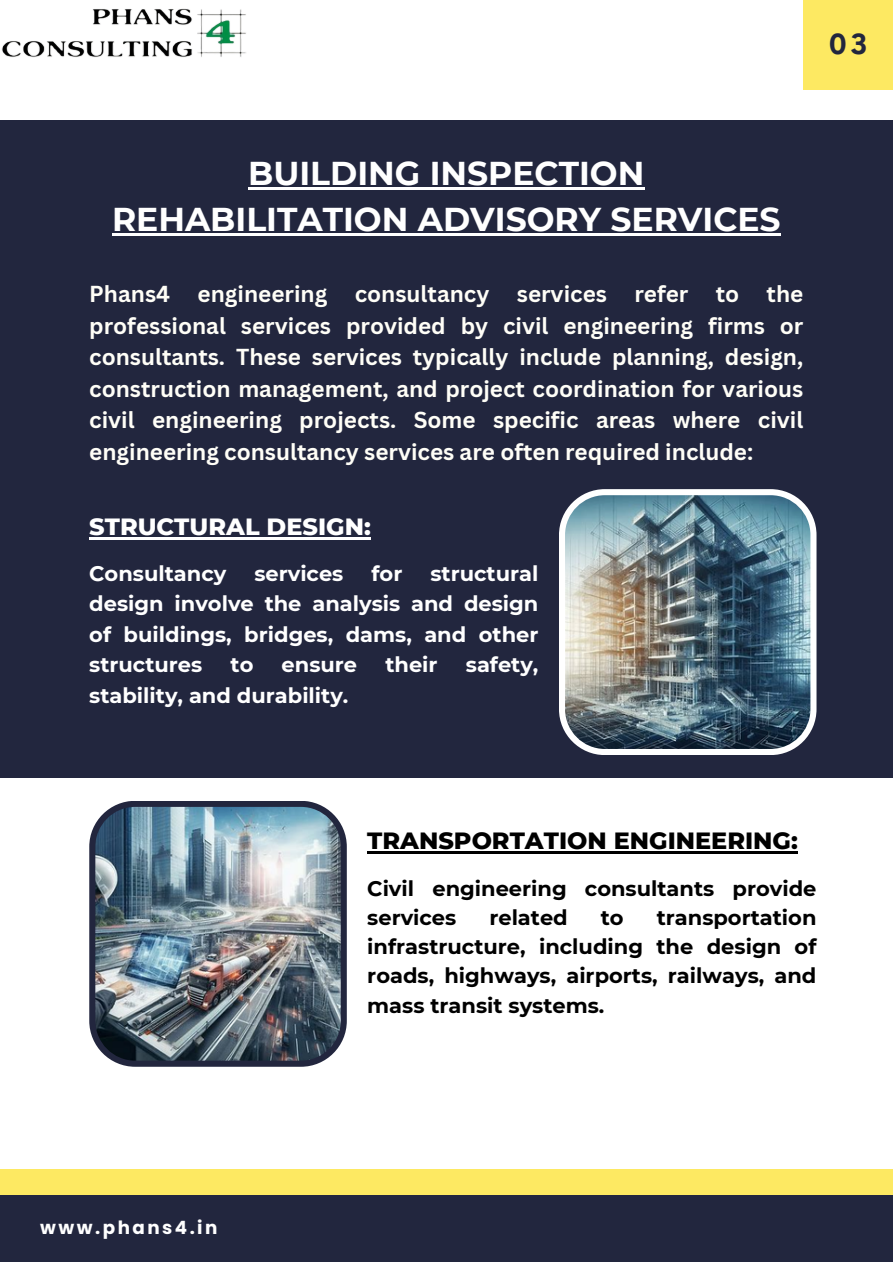
<style>
.page{position:relative;width:893px;height:1264px;background:#fff}
.page>*{position:absolute;margin:0;border:0;box-sizing:border-box;transform-origin:0 0}
.t1{font:700 33px "Montserrat";color:#fff}
.t2{font:700 27px "Nourd";color:#22263e}
.t3{font:800 24px "Montserrat";color:#000}
.t4{font:800 24px "Montserrat";color:#fff}
.t5{font:700 22.5px/31.5px "Canva Sans";color:#fffef7;text-align:justify}
.t6{font:700 21px/29.2px "Montserrat";color:#000}
.t7{font:700 21px/30.3px "Montserrat";color:#fff;text-align:justify}
.t8{font:700 18.3px "Poppins";letter-spacing:.135em;color:#fff}
</style>
<div class="page">
<div style="left:0;top:120px;width:892px;height:657px;background:#22263e"></div>
<div style="left:803px;top:0;width:89px;height:89px;background:#fde962"></div>
<img style="left:559px;top:489px;width:257px;height:266px">
<img style="left:89px;top:801px;width:258px;height:265px">
<div style="left:0;top:1194px;width:892px;height:68px;background:#22263e"></div>
<div style="left:0;top:1168px;width:892px;height:26px;background:#fde962"></div>
<img style="left:1px;top:8px;width:245px;height:49px">
<hr style="left:89px;top:537px;width:282px;height:2px;background:#fff">
<hr style="left:367px;top:851px;width:430px;height:2px;background:#000">
<hr style="left:248px;top:187px;width:396px;height:3px;background:#fff">
<hr style="left:112px;top:234px;width:668px;height:2px;background:#fff">
<p class="t2" style="left:828px;top:27px;width:40px">03</p>
<p class="t1" style="left:248px;top:153px;width:397px">BUILDING INSPECTION</p>
<p class="t1" style="left:112px;top:199px;width:670px">REHABILITATION ADVISORY SERVICES</p>
<p class="t5" style="left:89px;top:278px;width:715px">Phans4 engineering consultancy services refer to the professional services provided by civil engineering firms or consultants. These services typically include planning, design, construction management, and project coordination for various civil engineering projects. Some specific areas where civil engineering consultancy services are often required include:</p>
<p class="t4" style="left:89px;top:511px;width:283px">STRUCTURAL DESIGN:</p>
<p class="t7" style="left:89px;top:558px;width:138px">Consultancy</p>
<p class="t7" style="left:254px;top:558px;width:91px">services</p>
<p class="t7" style="left:371px;top:558px;width:32px">for</p>
<p class="t7" style="left:89px;top:558px;width:450px;text-indent:341px">structural design involve the analysis and design of buildings, bridges, dams, and other structures</p>
<p class="t7" style="left:230px;top:649px;width:24px">to</p>
<p class="t7" style="left:281px;top:649px;width:77px">ensure</p>
<p class="t7" style="left:385px;top:649px;width:54px">their</p>
<p class="t7" style="left:466px;top:649px;width:74px">safety,</p>
<p class="t7" style="left:89px;top:680px;width:261px">stability, and durability.</p>
<p class="t3" style="left:367px;top:826px;width:432px">TRANSPORTATION ENGINEERING:</p>
<p class="t6" style="left:367px;top:873px;width:450px">Civil engineering consultants provide services</p>
<p class="t6" style="left:367px;top:902px;width:450px;text-align:justify;text-indent:289px">transportation infrastructure, including the design of roads, highways, airports, railways, and mass transit systems.</p>
<p class="t6" style="left:489px;top:902px;width:80px">related</p>
<p class="t6" style="left:600px;top:902px;width:24px">to</p>
<p class="t8" style="left:40px;top:1214px;width:179px">www.phans4.in</p>
</div>
